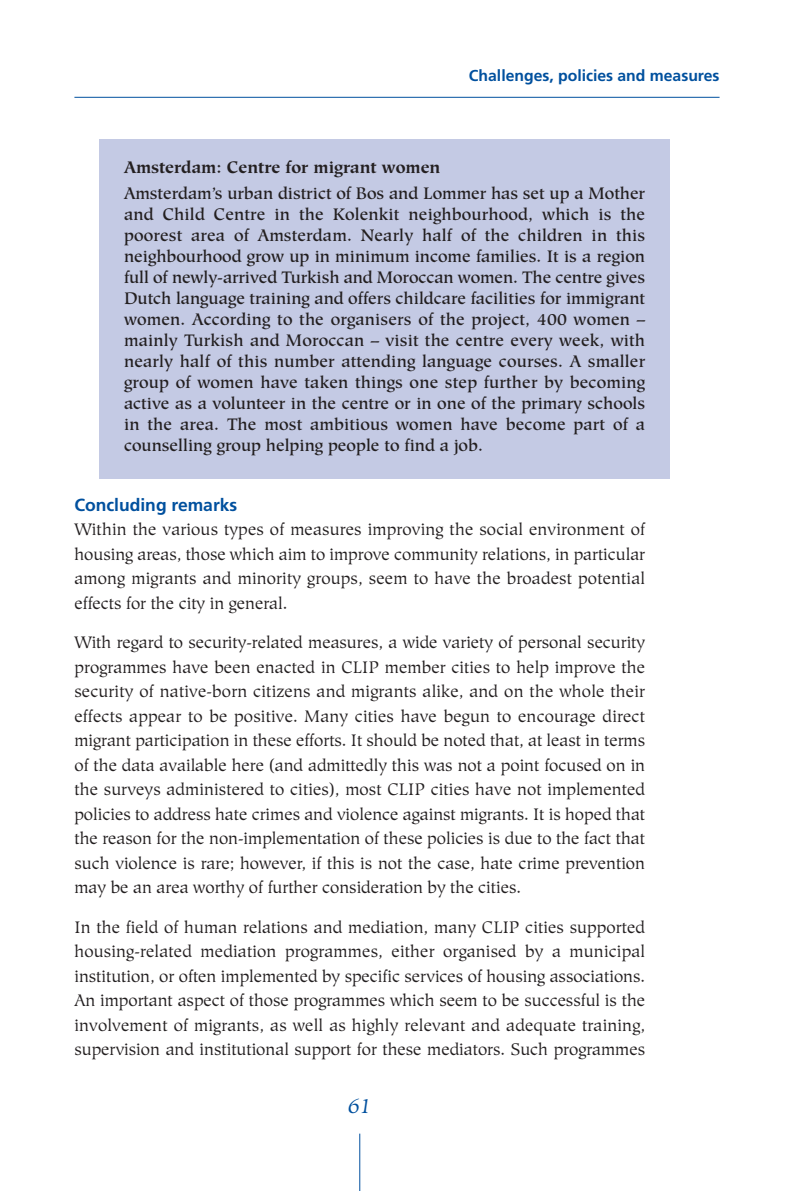
<style>
.page{position:relative;width:794px;height:1191px;background:#fff}
.page>*{position:absolute;margin:0;border:0;box-sizing:border-box;transform-origin:0 0}
.t1{font:italic 21px "Hiroshige";color:#00509e}
.t2{font:700 17.5px "Frutiger";color:#00509e}
.t3{font:16.62px/24.5px "Hiroshige";color:#231f20;text-align:justify}
.t4{font:500 16.62px/21px "Hiroshige";color:#231f20;text-align:justify}
.t5{font:700 16.62px "Hiroshige";color:#231f20}
.t6{font:700 15.75px "Frutiger";color:#00509e}
</style>
<div class="page">
<div style="left:100px;top:139px;width:570px;height:339px;background:#c4cae4"></div>
<hr style="left:359px;top:1133px;width:1px;height:58px;background:#00509e">
<hr style="left:74px;top:97px;width:645px;height:1px;background:#00509e">
<p class="t6" style="left:469px;top:69px;width:252px">Challenges, policies and measures</p>
<p class="t5" style="left:124px;top:160px;width:318px">Amsterdam: Centre for migrant women</p>
<p class="t4" style="left:124px;top:184px;width:522px">Amsterdam’s urban district of Bos and Lommer has set up a Mother and Child Centre in the Kolenkit neighbourhood, which is the poorest area of Amsterdam. Nearly half of the children in this neighbourhood grow up in minimum income families. It is a region full of newly-arrived Turkish and Moroccan women. The centre gives Dutch language training and offers childcare facilities for immigrant women. According to the organisers of the project, 400 women – mainly Turkish and Moroccan – visit the centre every week, with nearly half of this number attending language courses. A smaller group of women have taken things one step further by becoming active as a volunteer in the centre or in one of the primary schools in the area. The most ambitious women have become part of a counselling group helping people to find a job.</p>
<p class="t2" style="left:74px;top:497px;width:164px">Concluding remarks</p>
<p class="t3" style="left:74px;top:519px;width:572px">Within the various types of measures improving the social environment of housing areas, those which aim to improve community relations, in particular among migrants and minority groups, seem to have the broadest potential effects for the city in general.</p>
<p class="t3" style="left:74px;top:631px;width:572px">With regard to security-related measures, a wide variety of personal security programmes have been enacted in CLIP member cities to help improve the security of native-born citizens and migrants alike, and on the whole their effects appear to be positive. Many cities have begun to encourage direct migrant participation in these efforts. It should be noted that, at least in terms of the data available here (and admittedly this was not a point focused on in the surveys administered to cities), most CLIP cities have not implemented policies to address hate crimes and violence against migrants. It is hoped that the reason for the non-implementation of these policies is due to the fact that such violence is rare; however, if this is not the case, hate crime prevention may be an area worthy of further consideration by the cities.</p>
<p class="t3" style="left:74px;top:916px;width:572px">In the field of human relations and mediation, many CLIP cities supported housing-related mediation programmes, either organised by a municipal institution, or often implemented by specific services of housing associations.<br>An important aspect of those programmes which seem to be successful is the involvement of migrants, as well as highly relevant and adequate training, supervision and institutional support for these mediators. Such programmes</p>
<p class="t1" style="left:348px;top:1096px;width:25px">61</p>
</div>
